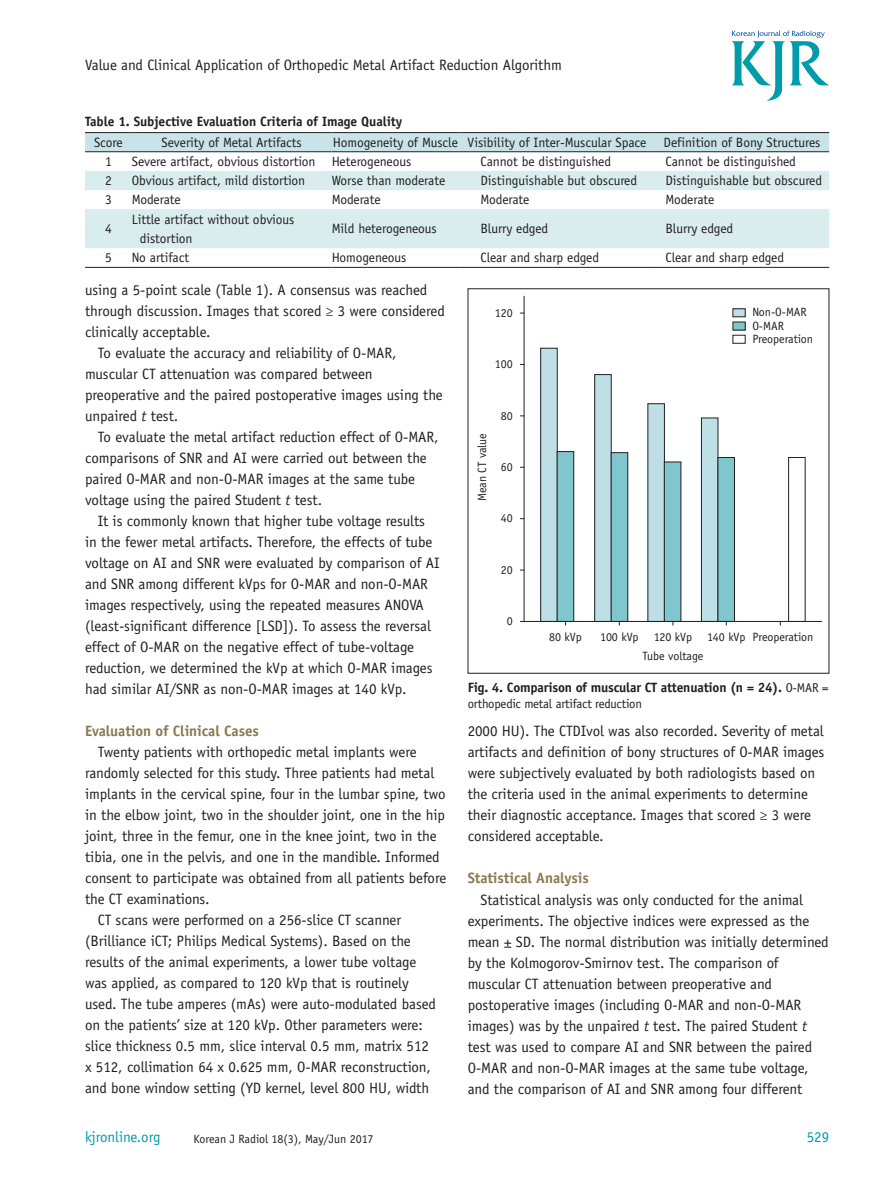
<style>
.page{position:relative;width:893px;height:1191px;background:#fff}
.page>*{position:absolute;margin:0;border:0;box-sizing:border-box;transform-origin:0 0}
.본문{font:15px/21px "Officina Sans Std";letter-spacing:-.005em;color:#231f20}
._1_제목{font:700 15px "Officina Sans Std";letter-spacing:-.005em;color:#887a51}
.t1{font:15px "Officina Sans Std";letter-spacing:-.005em;color:#009caa}
.표본문{font:13.5px "Officina Sans Std";letter-spacing:-.005em;color:#231f20}
.그림제목{font:700 13.5px "Officina Sans Std";letter-spacing:-.015em;color:#231f20}
.표제목{font:700 13.5px "Officina Sans Std";letter-spacing:-.005em;color:#231f20}
.그림제목-2{font:12.75px "Officina Sans Std";letter-spacing:-.015em;color:#231f20}
.t2{font:12px "Officina Sans Std";letter-spacing:-.005em;color:#231f20}
.s1{font-style:italic}
.s2{font-weight:400;font-size:12.75px}
</style>
<div class="page">
<svg style="left:732px;top:31px;width:97px;height:70px"></svg>
<div style="left:85px;top:133px;width:744px;height:18px;background:#c9e4e9"></div>
<svg style="left:85px;top:171px;width:744px;height:77px;fill:#d9edef"></svg>
<hr style="left:85px;top:151px;width:47px;height:1px;background:#231f20">
<hr style="left:132px;top:151px;width:200px;height:1px;background:#231f20">
<hr style="left:332px;top:151px;width:127px;height:1px;background:#231f20">
<hr style="left:459px;top:151px;width:196px;height:1px;background:#231f20">
<hr style="left:655px;top:151px;width:174px;height:1px;background:#231f20">
<hr style="left:85px;top:132px;width:47px;height:1px;background:#231f20">
<hr style="left:132px;top:132px;width:200px;height:1px;background:#231f20">
<hr style="left:332px;top:132px;width:127px;height:1px;background:#231f20">
<hr style="left:459px;top:132px;width:196px;height:1px;background:#231f20">
<hr style="left:655px;top:132px;width:174px;height:1px;background:#231f20">
<hr style="left:85px;top:267px;width:47px;height:1px;background:#231f20">
<hr style="left:132px;top:267px;width:200px;height:1px;background:#231f20">
<hr style="left:332px;top:267px;width:127px;height:1px;background:#231f20">
<hr style="left:459px;top:267px;width:196px;height:1px;background:#231f20">
<hr style="left:655px;top:267px;width:174px;height:1px;background:#231f20">
<div style="left:541px;top:348px;width:16px;height:273px;background:#bddfe5"></div>
<div style="left:540px;top:348px;width:17px;height:273px;border:1px solid #231f20"></div>
<div style="left:595px;top:374px;width:16px;height:247px;background:#bddfe5"></div>
<div style="left:594px;top:374px;width:17px;height:247px;border:1px solid #231f20"></div>
<div style="left:648px;top:404px;width:16px;height:217px;background:#bddfe5"></div>
<div style="left:701px;top:418px;width:17px;height:203px;background:#bddfe5"></div>
<div style="left:701px;top:418px;width:17px;height:203px;border:1px solid #231f20"></div>
<div style="left:557px;top:451px;width:17px;height:170px;background:#80c6cf"></div>
<div style="left:557px;top:451px;width:17px;height:170px;border:1px solid #231f20"></div>
<div style="left:611px;top:452px;width:17px;height:169px;background:#80c6cf"></div>
<div style="left:611px;top:452px;width:17px;height:169px;border:1px solid #231f20"></div>
<div style="left:664px;top:462px;width:17px;height:159px;background:#80c6cf"></div>
<div style="left:664px;top:462px;width:17px;height:159px;border:1px solid #231f20"></div>
<div style="left:718px;top:457px;width:16px;height:164px;background:#80c6cf"></div>
<div style="left:718px;top:457px;width:17px;height:164px;border:1px solid #231f20"></div>
<div style="left:788px;top:457px;width:17px;height:164px;border:1px solid #231f20"></div>
<div style="left:733px;top:309px;width:12px;height:8px;background:#bddfe5"></div>
<div style="left:733px;top:308px;width:12px;height:9px;border:1px solid #231f20"></div>
<div style="left:733px;top:322px;width:12px;height:8px;background:#80c6cf"></div>
<hr style="left:520px;top:621px;width:302px;height:1px;background:#231f20">
<hr style="left:524px;top:296px;width:1px;height:325px;background:#231f20">
<p class="본문" style="left:85px;top:54px;width:478px">Value and Clinical Application of Orthopedic Metal Artifact Reduction Algorithm</p>
<p class="표제목" style="left:85px;top:113px;width:319px">Table 1. Subjective Evaluation Criteria of Image Quality</p>
<p class="표본문" style="left:94px;top:134px;width:30px">Score</p>
<p class="표본문" style="left:162px;top:134px;width:142px">Severity of Metal Artifacts</p>
<p class="표본문" style="left:333px;top:134px;width:126px">Homogeneity of Muscle</p>
<p class="표본문" style="left:468px;top:134px;width:180px">Visibility of Inter-Muscular Space</p>
<p class="표본문" style="left:664px;top:134px;width:158px">Definition of Bony Structures</p>
<p class="표본문" style="left:105px;top:153px;width:8px">1</p>
<p class="표본문" style="left:132px;top:153px;width:185px">Severe artifact, obvious distortion</p>
<p class="표본문" style="left:332px;top:153px;width:81px">Heterogeneous</p>
<p class="표본문" style="left:480px;top:153px;width:132px">Cannot be distinguished</p>
<p class="표본문" style="left:665px;top:153px;width:132px">Cannot be distinguished</p>
<p class="표본문" style="left:105px;top:172px;width:8px">2</p>
<p class="표본문" style="left:132px;top:172px;width:175px">Obvious artifact, mild distortion</p>
<p class="표본문" style="left:332px;top:172px;width:115px">Worse than moderate</p>
<p class="표본문" style="left:480px;top:172px;width:158px">Distinguishable but obscured</p>
<p class="표본문" style="left:665px;top:172px;width:158px">Distinguishable but obscured</p>
<p class="표본문" style="left:105px;top:192px;width:8px">3</p>
<p class="표본문" style="left:132px;top:192px;width:51px">Moderate</p>
<p class="표본문" style="left:332px;top:192px;width:51px">Moderate</p>
<p class="표본문" style="left:480px;top:192px;width:51px">Moderate</p>
<p class="표본문" style="left:665px;top:192px;width:51px">Moderate</p>
<p class="표본문" style="left:105px;top:221px;width:8px">4</p>
<p class="표본문" style="left:132px;top:211px;width:164px">Little artifact without obvious</p>
<p class="표본문" style="left:140px;top:230px;width:54px">distortion</p>
<p class="표본문" style="left:332px;top:221px;width:107px">Mild heterogeneous</p>
<p class="표본문" style="left:480px;top:221px;width:69px">Blurry edged</p>
<p class="표본문" style="left:665px;top:221px;width:69px">Blurry edged</p>
<p class="표본문" style="left:105px;top:250px;width:8px">5</p>
<p class="표본문" style="left:132px;top:250px;width:59px">No artifact</p>
<p class="표본문" style="left:332px;top:250px;width:76px">Homogeneous</p>
<p class="표본문" style="left:480px;top:250px;width:120px">Clear and sharp edged</p>
<p class="표본문" style="left:665px;top:250px;width:120px">Clear and sharp edged</p>
<p class="본문" style="left:85px;top:279px;width:361px">using a 5-point scale (Table 1). A consensus was reached through discussion. Images that scored ≥ 3 were considered clinically acceptable.</p>
<p class="본문" style="left:85px;top:342px;width:359px;text-indent:13px">To evaluate the accuracy and reliability of O-MAR, muscular CT attenuation was compared between preoperative and the paired postoperative images using the unpaired <span class="s1">t</span> test.</p>
<p class="본문" style="left:85px;top:426px;width:355px;text-indent:13px">To evaluate the metal artifact reduction effect of O-MAR, comparisons of SNR and AI were carried out between the paired O-MAR and non-O-MAR images at the same tube voltage using the paired Student <span class="s1">t</span> test.</p>
<p class="본문" style="left:85px;top:510px;width:356px;text-indent:13px">It is commonly known that higher tube voltage results in the fewer metal artifacts. Therefore, the effects of tube voltage on AI and SNR were evaluated by comparison of AI and SNR among different kVps for O-MAR and non-O-MAR images respectively, using the repeated measures ANOVA (least-significant difference [LSD]). To assess the reversal effect of O-MAR on the negative effect of tube-voltage reduction, we determined the kVp at which O-MAR images had similar AI/SNR as non-O-MAR images at 140 kVp.</p>
<p class="_1_제목" style="left:85px;top:722px;width:175px">Evaluation of Clinical Cases</p>
<p class="본문" style="left:85px;top:741px;width:363px;text-indent:13px">Twenty patients with orthopedic metal implants were randomly selected for this study. Three patients had metal implants in the cervical spine, four in the lumbar spine, two in the elbow joint, two in the shoulder joint, one in the hip joint, three in the femur, one in the knee joint, two in the tibia, one in the pelvis, and one in the mandible. Informed consent to participate was obtained from all patients before the CT examinations.</p>
<p class="본문" style="left:85px;top:909px;width:353px;text-indent:13px">CT scans were performed on a 256-slice CT scanner (Brilliance iCT; Philips Medical Systems). Based on the results of the animal experiments, a lower tube voltage was applied, as compared to 120 kVp that is routinely used. The tube amperes (mAs) were auto-modulated based on the patients’ size at 120 kVp. Other parameters were: slice thickness 0.5 mm, slice interval 0.5 mm, matrix 512 x 512, collimation 64 x 0.625 mm, O-MAR reconstruction, and bone window setting (YD kernel, level 800 HU, width</p>
<p class="t1" style="left:85px;top:1128px;width:77px">kjronline.org</p>
<p class="t2" style="left:194px;top:1132px;width:181px">Korean J Radiol 18(3), May/Jun 2017</p>
<p class="t2" style="left:495px;top:305px;width:19px">120</p>
<p class="t2" style="left:495px;top:357px;width:19px">100</p>
<p class="t2" style="left:475px;top:501px;width:69px;rotate:-90deg">Mean CT value</p>
<p class="t2" style="left:501px;top:408px;width:13px">80</p>
<p class="t2" style="left:501px;top:460px;width:13px">60</p>
<p class="t2" style="left:501px;top:511px;width:13px">40</p>
<p class="t2" style="left:501px;top:563px;width:13px">20</p>
<p class="t2" style="left:507px;top:614px;width:7px">0</p>
<p class="t2" style="left:752px;top:305px;width:56px">Non-O-MAR</p>
<p class="t2" style="left:752px;top:319px;width:33px">O-MAR</p>
<p class="t2" style="left:752px;top:332px;width:62px">Preoperation</p>
<p class="t2" style="left:549px;top:629px;width:34px">80 kVp</p>
<p class="t2" style="left:600px;top:629px;width:40px">100 kVp</p>
<p class="t2" style="left:654px;top:629px;width:40px">120 kVp</p>
<p class="t2" style="left:707px;top:629px;width:40px">140 kVp</p>
<p class="t2" style="left:753px;top:629px;width:62px">Preoperation</p>
<p class="t2" style="left:642px;top:649px;width:62px">Tube voltage</p>
<p class="그림제목" style="left:468px;top:679px;width:362px">Fig. 4. Comparison of muscular CT attenuation (n = 24). <span class="s2">O-MAR =</span></p>
<p class="그림제목-2" style="left:468px;top:696px;width:176px">orthopedic metal artifact reduction</p>
<p class="본문" style="left:468px;top:721px;width:358px">2000 HU). The CTDIvol was also recorded. Severity of metal artifacts and definition of bony structures of O-MAR images were subjectively evaluated by both radiologists based on the criteria used in the animal experiments to determine their diagnostic acceptance. Images that scored ≥ 3 were considered acceptable.</p>
<p class="_1_제목" style="left:468px;top:869px;width:123px">Statistical Analysis</p>
<p class="본문" style="left:468px;top:889px;width:363px;text-indent:13px">Statistical analysis was only conducted for the animal experiments. The objective indices were expressed as the mean ± SD. The normal distribution was initially determined by the Kolmogorov-Smirnov test. The comparison of muscular CT attenuation between preoperative and postoperative images (including O-MAR and non-O-MAR images) was by the unpaired <span class="s1">t</span> test. The paired Student <span class="s1">t </span>test was used to compare AI and SNR between the paired O-MAR and non-O-MAR images at the same tube voltage, and the comparison of AI and SNR among four different</p>
<p class="t1" style="left:807px;top:1128px;width:24px">529</p>
</div>
